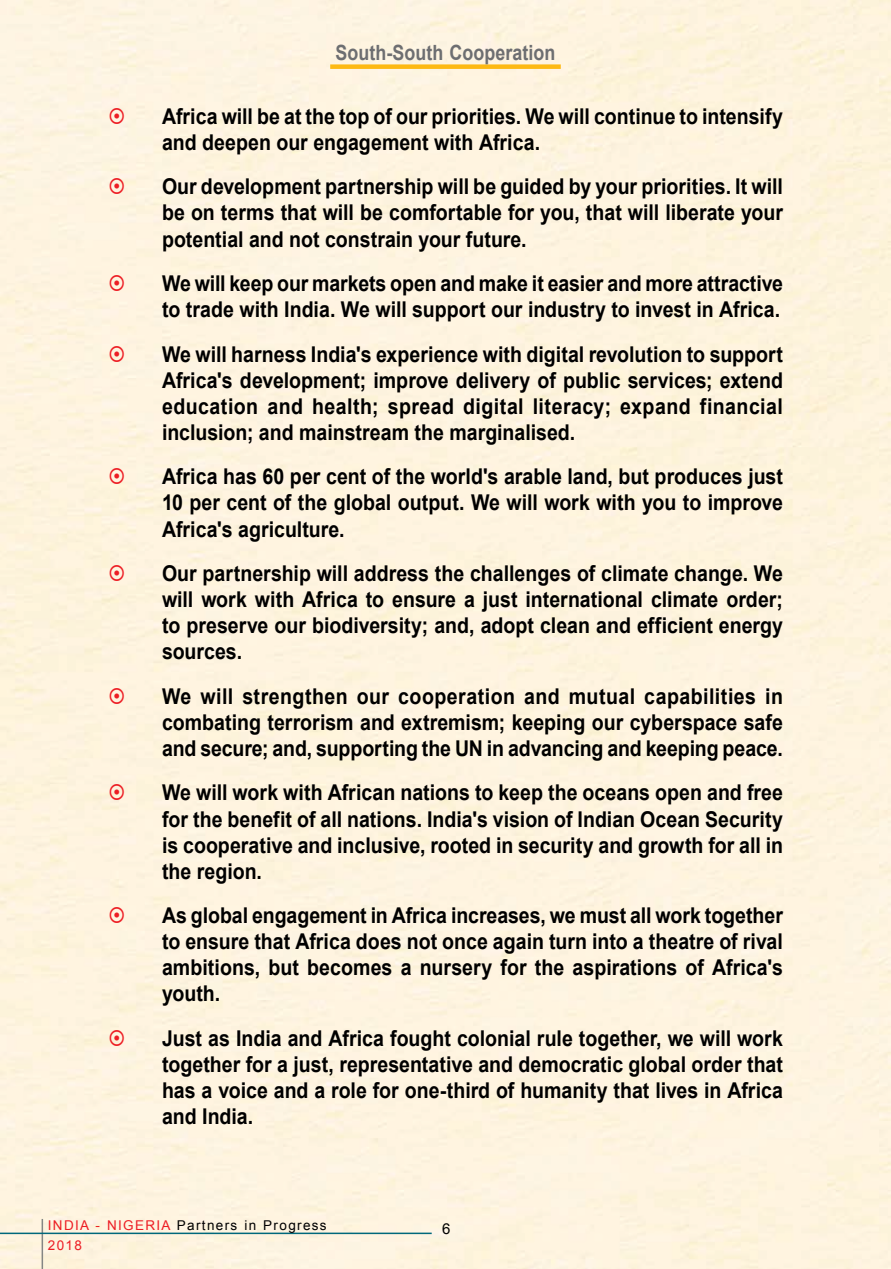
<style>
.page{position:relative;width:891px;height:1269px;background:#fff}
.page>*{position:absolute;margin:0;border:0;box-sizing:border-box;transform-origin:0 0}
.t1{font:700 21.75px/26.1px "Arial";color:#000;text-align:justify;scale:.9 1}
.t2{font:700 21px "Arial";letter-spacing:.005em;color:#6d6e71;scale:.85 1}
.t3{font:15px "Arial";color:#000}
.t4{font:13.5px "Arial";letter-spacing:.1em;color:#000}
.t5{font:13.5px "Arial";letter-spacing:.1em;color:#ed1d24}
</style>
<div class="page">
<hr style="left:42px;top:1219px;width:1px;height:50px;background:#848684">
<hr style="left:0;top:1233px;width:432px;height:1px;background:#00687b">
<div style="left:330px;top:64px;width:231px;height:5px;background:#fdb913"></div>
<svg style="left:110px;top:108px;width:14px;height:16px"></svg>
<svg style="left:110px;top:178px;width:14px;height:16px"></svg>
<svg style="left:110px;top:275px;width:14px;height:16px"></svg>
<svg style="left:110px;top:346px;width:14px;height:16px"></svg>
<svg style="left:110px;top:468px;width:14px;height:16px"></svg>
<svg style="left:110px;top:565px;width:14px;height:16px"></svg>
<svg style="left:110px;top:688px;width:14px;height:16px"></svg>
<svg style="left:110px;top:784px;width:14px;height:16px"></svg>
<svg style="left:110px;top:907px;width:14px;height:16px"></svg>
<svg style="left:110px;top:1030px;width:14px;height:16px"></svg>
<p class="t2" style="left:336px;top:39px;width:260px">South-South Cooperation</p>
<p class="t1" style="left:162px;top:104px;width:692px">Africa will be at the top of our priorities. We will continue to intensify and deepen our engagement with Africa.</p>
<p class="t1" style="left:162px;top:174px;width:692px">Our development partnership will be guided by your priorities. It will be on terms that will be comfortable for you, that will liberate your potential and not constrain your future.</p>
<p class="t1" style="left:162px;top:271px;width:692px">We will keep our markets open and make it easier and more attractive to trade with India. We will support our industry to invest in Africa.</p>
<p class="t1" style="left:162px;top:342px;width:692px">We will harness India's experience with digital revolution to support Africa's development; improve delivery of public services; extend education and health; spread digital literacy; expand financial inclusion; and mainstream the marginalised.</p>
<p class="t1" style="left:162px;top:464px;width:692px">Africa has 60 per cent of the world's arable land, but produces just 10 per cent of the global output. We will work with you to improve Africa's agriculture.</p>
<p class="t1" style="left:162px;top:561px;width:692px">Our partnership will address the challenges of climate change. We will work with Africa to ensure a just international climate order; to preserve our biodiversity; and, adopt clean and efficient energy sources.</p>
<p class="t1" style="left:162px;top:684px;width:692px">We will strengthen our cooperation and mutual capabilities in combating terrorism and extremism; keeping our cyberspace safe and secure; and, supporting the UN in advancing and keeping peace.</p>
<p class="t1" style="left:162px;top:780px;width:692px">We will work with African nations to keep the oceans open and free for the benefit of all nations. India's vision of Indian Ocean Security is cooperative and inclusive, rooted in security and growth for all in the region.</p>
<p class="t1" style="left:162px;top:903px;width:691px">As global engagement in Africa increases, we must all work together to ensure that Africa does not once again turn into a theatre of rival ambitions, but becomes a nursery for the aspirations of Africa's youth.</p>
<p class="t1" style="left:162px;top:1026px;width:692px">Just as India and Africa fought colonial rule together, we will work together for a just, representative and democratic global order that has a voice and a role for one-third of humanity that lives in Africa and India.</p>
<p class="t5" style="left:48px;top:1216px;width:15px">India</p>
<p class="t5" style="left:96px;top:1216px;width:59px">- nigeria</p>
<p class="t4" style="left:177px;top:1216px;width:151px">Partners in Progress</p>
<p class="t5" style="left:48px;top:1236px;width:36px">2018</p>
<p class="t3" style="left:442px;top:1219px;width:10px">6</p>
</div>
